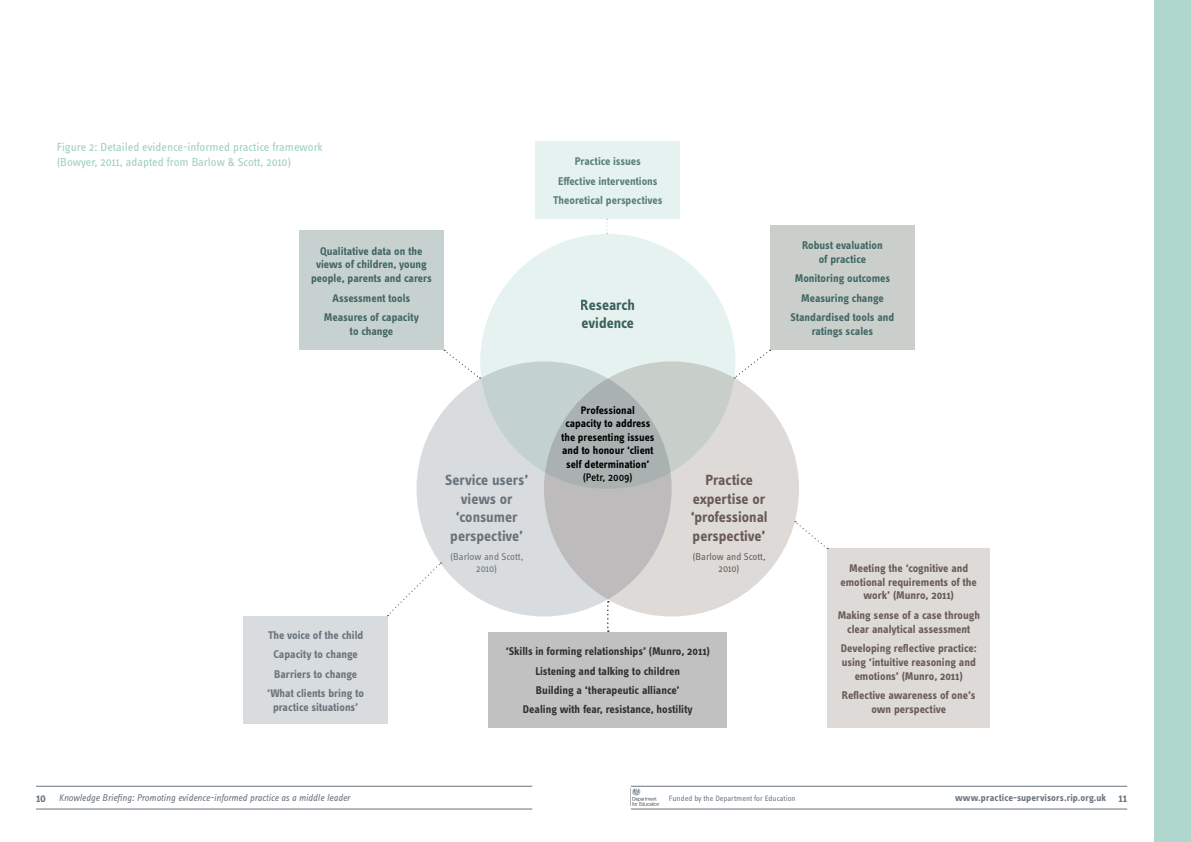
<style>
.page{position:relative;width:1191px;height:842px;background:#fff}
.page>*{position:absolute;margin:0;border:0;box-sizing:border-box;transform-origin:0 0}
.t1{font:700 15.3px/18.3px "Info Text Pro";color:#7a6b64;text-align:center}
.PSDP_body_text{font:700 15.3px/18.3px "Info Text Pro";color:#69737c;text-align:center}
.t2{font:700 15.3px/18.3px "Info Text Pro";letter-spacing:-.005em;color:#426664}
.PSDP_body_text-2{font:12px/14.4px "Info Text Pro";color:#9bcdc1}
.t3{font:600 12px "Info Text Pro";color:#69737d}
.PSDP_body_text-3{font:700 11.5px/13.8px "Info Text Pro";color:#426664;text-align:center}
.t4{font:700 11.5px/13.8px "Info Text Pro";color:#7a6b64;text-align:center}
.PSDP_body_text-4{font:700 11.5px "Info Text Pro";color:#323031}
.PSDP_body_text-5{font:700 11.5px/13.8px "Info Text Pro";letter-spacing:-.005em;color:#69737c;text-align:center}
.PSDP_body_text-6{font:700 11.3px/13.5px "Info Text Pro";color:#000;text-align:center}
.t5{font:10.2px/12.2px "Info Text Pro";color:#7a6b64;text-align:center}
.PSDP_body_text-7{font:10.2px/12.2px "Info Text Pro";color:#69737c;text-align:center}
.t6{font:italic 10px "Info Text Pro";color:#69737d}
.t7{font:700 10px "Info Text Pro";letter-spacing:.01em;color:#69737d}
.t8{font:8px "Info Text Pro";color:#69737d}
.s1{font-weight:500}
.s2{font-weight:600;font-style:normal;font-size:12px}
</style>
<div class="page">
<hr style="left:36px;top:809px;width:496px;height:1px;background:#69737d">
<hr style="left:36px;top:786px;width:496px;height:1px;background:#69737d">
<img style="left:632px;top:789px;width:27px;height:16px">
<hr style="left:631px;top:786px;width:496px;height:1px;background:#69737d">
<hr style="left:631px;top:809px;width:496px;height:1px;background:#69737d">
<div style="left:1154px;top:0;width:36px;height:842px;background:#afd7cd"></div>
<div style="left:535px;top:142px;width:145px;height:77px;background:#e6f2ef"></div>
<div style="left:243px;top:616px;width:145px;height:108px;background:#d9dcde"></div>
<div style="left:770px;top:225px;width:144px;height:125px;background:#cacfcb"></div>
<div style="left:299px;top:230px;width:144px;height:120px;background:#c6d1d0"></div>
<div style="left:489px;top:632px;width:238px;height:96px;background:#c1c1c1"></div>
<div style="left:827px;top:548px;width:163px;height:180px;background:#dedad8"></div>
<div style="left:480px;top:234px;width:255px;height:255px;background:#e6f2ef;border-radius:50%"></div>
<div style="left:544px;top:361px;width:255px;height:255px;background:linear-gradient(to bottom,#cdd2ce,#e4dddb);border-radius:50%"></div>
<svg style="left:416px;top:361px;width:255px;height:255px;background:#c7cccd"></svg>
<svg style="left:387px;top:562px;width:54px;height:54px"></svg>
<svg style="left:794px;top:521px;width:34px;height:28px"></svg>
<svg style="left:734px;top:350px;width:36px;height:29px"></svg>
<svg style="left:444px;top:350px;width:36px;height:29px"></svg>
<svg style="left:606px;top:219px;width:2px;height:15px"></svg>
<svg style="left:607px;top:601px;width:2px;height:31px"></svg>
<p class="PSDP_body_text-2" style="left:57px;top:140px;width:268px">Figure 2: Detailed evidence-informed practice framework (Bowyer, 2011, adapted from Barlow &amp; Scott, 2010)</p>
<p class="PSDP_body_text-3" style="left:311px;top:244px;width:122px">Qualitative data on the views of children, young people, parents and carers</p>
<p class="PSDP_body_text-3" style="left:332px;top:291px;width:79px">Assessment tools</p>
<p class="PSDP_body_text-3" style="left:324px;top:310px;width:96px">Measures of capacity to change</p>
<p class="PSDP_body_text-3" style="left:553px;top:152px;width:111px;line-height:19.4px">Practice issues<br>Effective interventions<br>Theoretical perspectives</p>
<h1 class="t2" style="left:581px;top:295px;width:56px">Research evidence</h1>
<p class="PSDP_body_text-3" style="left:802px;top:238px;width:82px">Robust evaluation of practice</p>
<p class="PSDP_body_text-3" style="left:794px;top:271px;width:97px">Monitoring outcomes</p>
<p class="PSDP_body_text-3" style="left:801px;top:291px;width:84px">Measuring change</p>
<p class="PSDP_body_text-3" style="left:790px;top:310px;width:105px">Standardised tools and ratings scales</p>
<p class="PSDP_body_text-5" style="left:268px;top:628px;width:97px">The voice of the child</p>
<p class="PSDP_body_text-5" style="left:273px;top:647px;width:86px">Capacity to change</p>
<p class="PSDP_body_text-5" style="left:274px;top:667px;width:84px">Barriers to change</p>
<p class="PSDP_body_text-5" style="left:267px;top:686px;width:98px">‘What clients bring to practice situations’</p>
<p class="PSDP_body_text" style="left:445px;top:471px;width:85px">Service users’ views or ‘consumer perspective’</p>
<p class="PSDP_body_text-7" style="left:450px;top:550px;width:75px">(Barlow and Scott,<br>2010)</p>
<p class="PSDP_body_text-6" style="left:561px;top:403px;width:95px">Professional<br>capacity to address the presenting issues and to honour ‘client self determination’ <span class="s1">(Petr, 2009)</span></p>
<h1 class="t1" style="left:690px;top:471px;width:79px">Practice expertise or ‘professional perspective’</h1>
<p class="t5" style="left:692px;top:550px;width:75px">(Barlow and Scott,<br>2010)</p>
<p class="PSDP_body_text-4" style="left:506px;top:644px;width:206px">‘Skills in forming relationships’ (Munro, 2011)</p>
<p class="PSDP_body_text-4" style="left:535px;top:664px;width:146px">Listening and talking to children</p>
<p class="PSDP_body_text-4" style="left:536px;top:683px;width:145px">Building a ‘therapeutic alliance’</p>
<p class="PSDP_body_text-4" style="left:523px;top:703px;width:171px">Dealing with fear, resistance, hostility</p>
<p class="t4" style="left:840px;top:561px;width:138px">Meeting the ‘cognitive and emotional requirements of the work’ (Munro, 2011)</p>
<p class="t4" style="left:837px;top:608px;width:144px">Making sense of a case through clear analytical assessment</p>
<p class="t4" style="left:841px;top:641px;width:137px">Developing reflective practice: using ‘intuitive reasoning and emotions’ (Munro, 2011)</p>
<p class="t4" style="left:842px;top:688px;width:135px">Reflective awareness of one’s own perspective</p>
<p class="t6" style="left:36px;top:792px;width:316px"><span class="s2">10</span> Knowledge Briefing: Promoting evidence-informed practice as a middle leader</p>
<p class="t8" style="left:669px;top:793px;width:128px">Funded by the Department for Education</p>
<p class="t7" style="left:955px;top:791px;width:153px">www.practice-supervisors.rip.org.uk</p>
<p class="t3" style="left:1118px;top:791px;width:10px">11</p>
</div>
